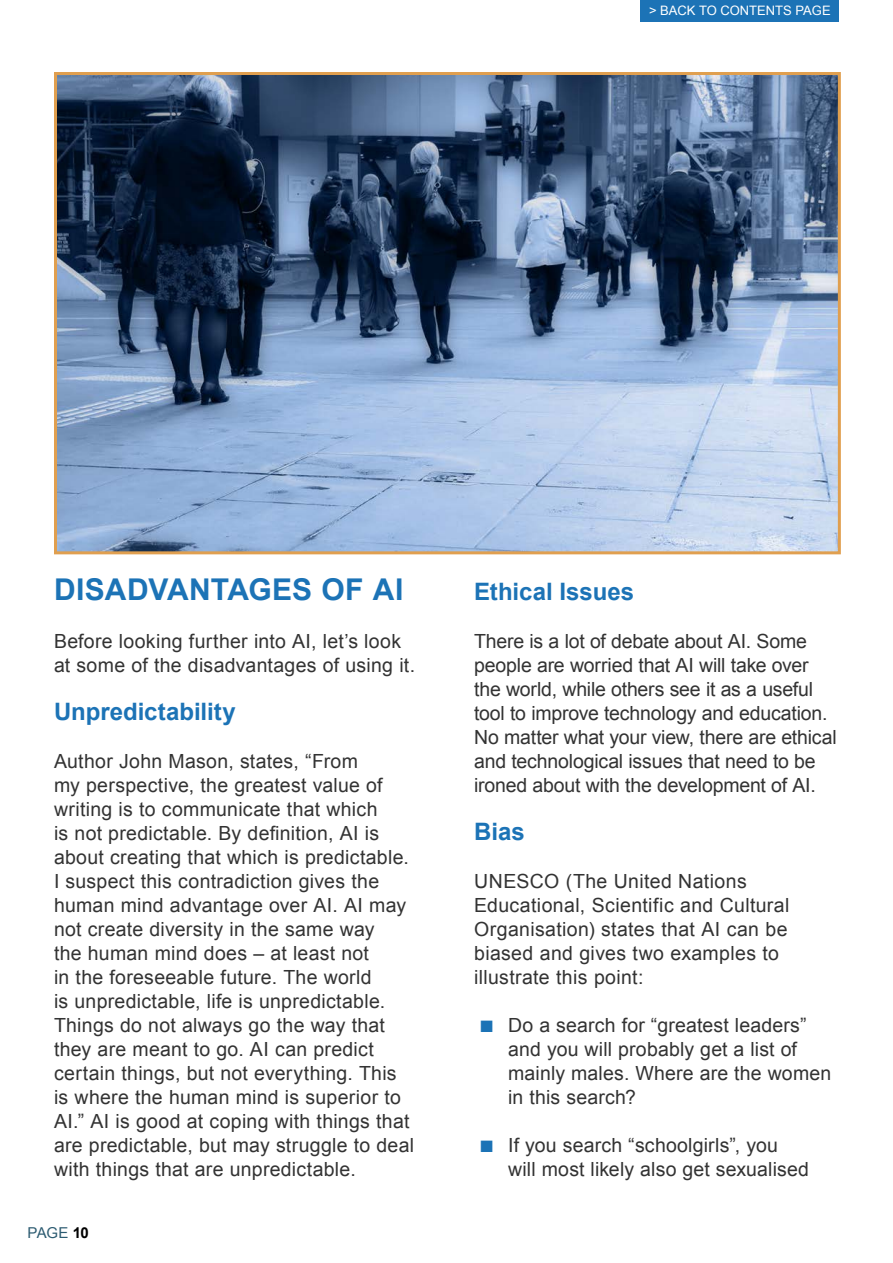
<style>
.page{position:relative;width:893px;height:1263px;background:#fff}
.page>*{position:absolute;margin:0;border:0;box-sizing:border-box;transform-origin:0 0}
.t1{font:700 30px "Arial";letter-spacing:.01em;color:#1c73b6}
.t2{font:700 24px "Arial";color:#1c73b6}
.t3{font:19.5px/24px "Arial";letter-spacing:.01em;color:#333}
.t4{font:19.5px/24px "Arial";letter-spacing:-.01em;color:#333}
.t5{font:15px "Arial";color:#2c5b71}
.t6{font:13.05px "Arial";color:#fff}
.s1{font-weight:700;color:#000}
.s2{color:#1c73b6}
</style>
<div class="page">
<div style="left:641px;top:0;width:198px;height:21px;background:#1c73b6"></div>
<img style="left:58px;top:76px;width:779px;height:474px">
<div style="left:54px;top:72px;width:787px;height:482px;border:3px solid #e09f4f"></div>
<p class="t6" style="left:649px;top:2px;width:183px">&gt; BACK TO CONTENTS PAGE</p>
<h1 class="t1" style="left:54px;top:570px;width:351px">DISADVANTAGES OF AI</h1>
<p class="t3" style="left:54px;top:629px;width:363px">Before looking further into AI, let’s look at some of the disadvantages of using it.</p>
<p class="t2" style="left:54px;top:696px;width:183px">Unpredictability</p>
<p class="t3" style="left:54px;top:749px;width:362px">Author John Mason, states, “From<br>my perspective, the greatest value of writing is to communicate that which<br>is not predictable. By definition, AI is about creating that which is predictable.<br>I suspect this contradiction gives the human mind advantage over AI. AI may not create diversity in the same way<br>the human mind does – at least not<br>in the foreseeable future. The world<br>is unpredictable, life is unpredictable.<br>Things do not always go the way that they are meant to go. AI can predict certain things, but not everything. This is where the human mind is superior to AI.” AI is good at coping with things that are predictable, but may struggle to deal with things that are unpredictable.</p>
<p class="t5" style="left:28px;top:1223px;width:63px">PAGE <span class="s1">10</span></p>
<p class="t2" style="left:474px;top:576px;width:162px">Ethical Issues</p>
<p class="t4" style="left:474px;top:629px;width:364px">There is a lot of debate about AI. Some people are worried that AI will take over the world, while others see it as a useful tool to improve technology and education.<br>No matter what your view, there are ethical and technological issues that need to be ironed about with the development of AI.</p>
<p class="t2" style="left:474px;top:816px;width:52px">Bias</p>
<p class="t3" style="left:474px;top:869px;width:317px">UNESCO (The United Nations<br>Educational, Scientific and Cultural<br>Organisation) states that AI can be biased and gives two examples to illustrate this point:</p>
<p class="t3" style="left:508px;top:1013px;width:325px;text-indent:-28px"><span class="s2">■</span> Do a search for “greatest leaders” and you will probably get a list of mainly males. Where are the women in this search?</p>
<p class="t3" style="left:508px;top:1133px;width:302px;text-indent:-28px"><span class="s2">■</span> If you search “schoolgirls”, you will most likely also get sexualised</p>
</div>
